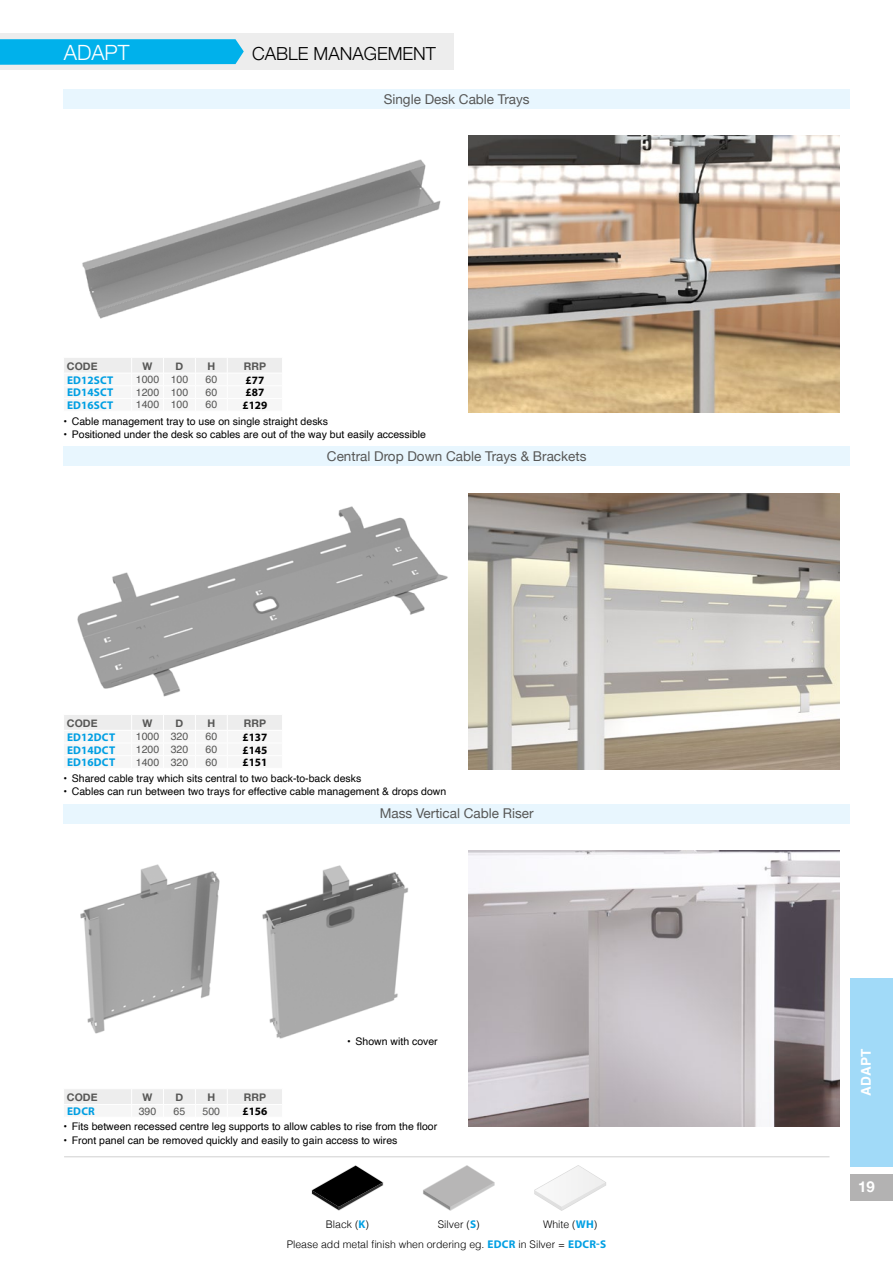
<style>
.page{position:relative;width:893px;height:1263px;background:#fff}
.page>*{position:absolute;margin:0;border:0;box-sizing:border-box;transform-origin:0 0}
.t1{font:300 21px "Helvetica Neue";color:#fff}
.t2{font:300 18px "Helvetica Neue";color:#000}
.t3{font:700 15px "Helvetica Neue";color:#fff}
.t4{font:13.5px "Helvetica Neue";color:#575756}
.t5{font:700 13.5px "Helvetica";color:#fff}
.t6{font:700 11.25px "Myriad Pro";letter-spacing:.02em;color:#009fe3}
.t7{font:700 11.25px "Myriad Pro";color:#000}
.t8{font:10.5px "Helvetica";color:#000}
.t9{font:300 10.5px "Helvetica";color:#000}
.t10{font:10.5px "Helvetica";color:#575756}
.t11{font:700 10.5px "Helvetica Neue";color:#575756}
.s1{font-family:"Myriad Pro";font-weight:700;font-size:11.25px;color:#009fe3}
</style>
<div class="page">
<img style="left:80px;top:864px;width:328px;height:175px">
<div style="left:0;top:34px;width:453px;height:36px;background:#ededed"></div>
<div style="left:63px;top:804px;width:787px;height:19px;background:#e8f6fe"></div>
<hr style="left:64px;top:1156px;width:765px;height:1px;background:#d0d0d0">
<div style="left:64px;top:1089px;width:218px;height:15px;background:#ededed"></div>
<div style="left:63px;top:89px;width:787px;height:20px;background:#e8f6fe"></div>
<div style="left:63px;top:446px;width:787px;height:20px;background:#e8f6fe"></div>
<svg style="left:0;top:39px;width:244px;height:26px;background:#0bb3eb"></svg>
<img style="left:468px;top:136px;width:371px;height:276px">
<img style="left:468px;top:850px;width:371px;height:277px">
<img style="left:468px;top:493px;width:371px;height:276px">
<img style="left:82px;top:159px;width:359px;height:160px">
<img style="left:77px;top:506px;width:371px;height:191px">
<div style="left:64px;top:358px;width:218px;height:15px;background:#ededed"></div>
<div style="left:64px;top:715px;width:218px;height:15px;background:#ededed"></div>
<svg style="left:423px;top:1165px;width:72px;height:46px"></svg>
<svg style="left:534px;top:1165px;width:72px;height:46px"></svg>
<svg style="left:311px;top:1165px;width:72px;height:46px"></svg>
<div style="left:850px;top:978px;width:43px;height:189px;background:#a1daf8"></div>
<div style="left:850px;top:1174px;width:43px;height:26px;background:#b3b2b2"></div>
<h1 class="t1" style="left:64px;top:35px;width:67px">ADAPT</h1>
<h2 class="t2" style="left:252px;top:39px;width:185px">CABLE MANAGEMENT</h2>
<p class="t4" style="left:384px;top:89px;width:148px">Single Desk Cable Trays</p>
<p class="t11" style="left:67px;top:358px;width:32px">CODE</p>
<p class="t11" style="left:143px;top:358px;width:11px">W</p>
<p class="t11" style="left:176px;top:358px;width:9px">D</p>
<p class="t11" style="left:207px;top:358px;width:9px">H</p>
<p class="t11" style="left:244px;top:358px;width:24px">RRP</p>
<p class="t6" style="left:67px;top:372px;width:48px">ED12SCT</p>
<p class="t10" style="left:136px;top:371px;width:54px">1000 100</p>
<p class="t10" style="left:205px;top:371px;width:13px">60</p>
<p class="t7" style="left:246px;top:372px;width:20px">£77</p>
<p class="t6" style="left:67px;top:385px;width:48px">ED14SCT</p>
<p class="t10" style="left:136px;top:384px;width:54px">1200 100</p>
<p class="t10" style="left:205px;top:384px;width:13px">60</p>
<p class="t7" style="left:246px;top:385px;width:20px">£87</p>
<p class="t6" style="left:67px;top:398px;width:48px">ED16SCT</p>
<p class="t10" style="left:136px;top:397px;width:54px">1400 100</p>
<p class="t10" style="left:205px;top:397px;width:13px">60</p>
<p class="t7" style="left:242px;top:398px;width:26px">£129</p>
<p class="t8" style="left:63px;top:413px;width:266px">• Cable management tray to use on single straight desks</p>
<p class="t8" style="left:63px;top:426px;width:364px">• Positioned under the desk so cables are out of the way but easily accessible</p>
<p class="t4" style="left:327px;top:446px;width:261px">Central Drop Down Cable Trays &amp; Brackets</p>
<p class="t11" style="left:67px;top:715px;width:32px">CODE</p>
<p class="t11" style="left:143px;top:715px;width:11px">W</p>
<p class="t11" style="left:176px;top:715px;width:9px">D</p>
<p class="t11" style="left:207px;top:715px;width:9px">H</p>
<p class="t11" style="left:244px;top:715px;width:24px">RRP</p>
<p class="t6" style="left:67px;top:730px;width:50px">ED12DCT</p>
<p class="t10" style="left:136px;top:728px;width:54px">1000 320</p>
<p class="t10" style="left:205px;top:728px;width:13px">60</p>
<p class="t7" style="left:242px;top:730px;width:26px">£137</p>
<p class="t6" style="left:67px;top:742px;width:50px">ED14DCT</p>
<p class="t10" style="left:136px;top:741px;width:54px">1200 320</p>
<p class="t10" style="left:205px;top:741px;width:13px">60</p>
<p class="t7" style="left:242px;top:742px;width:26px">£145</p>
<p class="t6" style="left:67px;top:755px;width:50px">ED16DCT</p>
<p class="t10" style="left:136px;top:754px;width:54px">1400 320</p>
<p class="t10" style="left:205px;top:754px;width:13px">60</p>
<p class="t7" style="left:242px;top:755px;width:26px">£151</p>
<p class="t8" style="left:63px;top:770px;width:299px">• Shared cable tray which sits central to two back-to-back desks</p>
<p class="t8" style="left:63px;top:783px;width:385px">• Cables can run between two trays for effective cable management &amp; drops down</p>
<p class="t4" style="left:380px;top:803px;width:155px">Mass Vertical Cable Riser</p>
<p class="t11" style="left:67px;top:1089px;width:32px">CODE</p>
<p class="t11" style="left:143px;top:1089px;width:11px">W</p>
<p class="t11" style="left:176px;top:1089px;width:9px">D</p>
<p class="t11" style="left:207px;top:1089px;width:9px">H</p>
<p class="t11" style="left:244px;top:1089px;width:24px">RRP</p>
<p class="t6" style="left:67px;top:1104px;width:29px">EDCR</p>
<p class="t10" style="left:139px;top:1103px;width:19px">390</p>
<p class="t10" style="left:174px;top:1103px;width:13px">65</p>
<p class="t10" style="left:203px;top:1103px;width:19px">500</p>
<p class="t7" style="left:242px;top:1104px;width:26px">£156</p>
<p class="t8" style="left:347px;top:1033px;width:92px">• Shown with cover</p>
<p class="t8" style="left:63px;top:1119px;width:375px">• Fits between recessed centre leg supports to allow cables to rise from the floor</p>
<p class="t8" style="left:63px;top:1132px;width:336px">• Front panel can be removed quickly and easily to gain access to wires</p>
<p class="t9" style="left:326px;top:1215px;width:45px">Black (<span class="s1">K</span>)</p>
<p class="t9" style="left:438px;top:1215px;width:43px">Silver (<span class="s1">S</span>)</p>
<p class="t9" style="left:543px;top:1215px;width:56px">White (<span class="s1">WH</span>)</p>
<p class="t9" style="left:287px;top:1235px;width:321px">Please add metal finish when ordering eg. <span class="s1">EDCR</span> in Silver = <span class="s1">EDCR-S</span></p>
<p class="t5" style="left:855px;top:1096px;width:48px;rotate:-90deg">ADAPT</p>
<h3 class="t3" style="left:858px;top:1174px;width:18px">19</h3>
</div>
